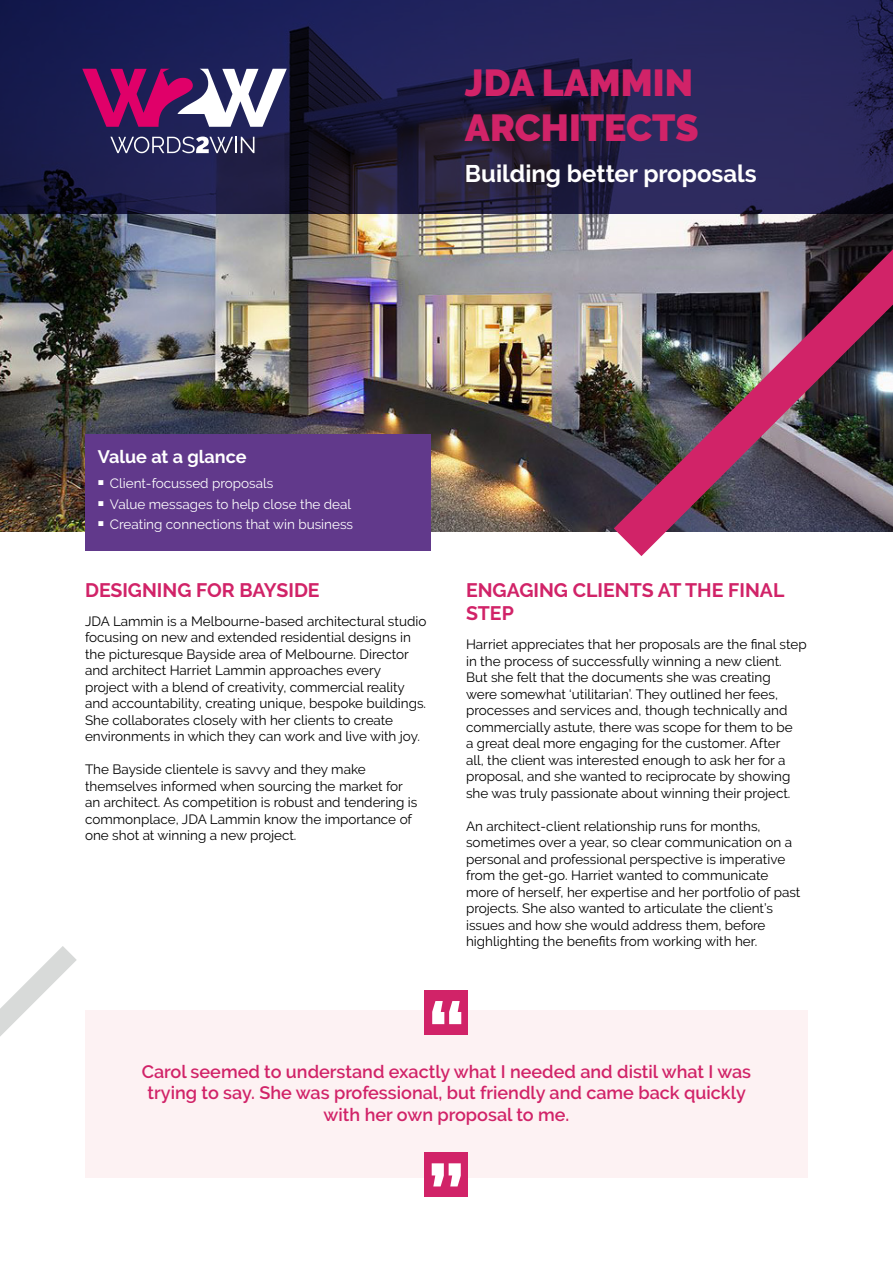
<style>
.page{position:relative;width:893px;height:1263px;background:#fff}
.page>*{position:absolute;margin:0;border:0;box-sizing:border-box;transform-origin:0 0}
.t1{font:900 37.5px/45px "Raleway";color:#d12368}
.t2{font:700 24px "Raleway";color:#fff}
.t3{font:700 19.5px/23.4px "Raleway";color:#d12368}
.t4{font:600 18px/21.6px "Raleway";color:#d12368;text-align:center}
.t5{font:700 18px "Raleway";color:#fff}
.t6{font:13.5px/16.5px "Raleway";color:#000}
.t7{font:13.5px "Raleway";color:#fff}
</style>
<div class="page">
<img style="left:0;top:214px;width:893px;height:317px">
<svg style="left:0;top:0;width:893px;height:214px;background:#201f4c"></svg>
<svg style="left:110px;top:137px;width:144px;height:16px"></svg>
<svg style="left:82px;top:69px;width:205px;height:58px"></svg>
<div style="left:85px;top:434px;width:346px;height:116px;background:#61398b"></div>
<div style="left:85px;top:1010px;width:723px;height:167px;background:#fdf2f3"></div>
<div style="left:425px;top:990px;width:43px;height:45px;background:#d12368"></div>
<svg style="left:432px;top:1001px;width:29px;height:23px"></svg>
<div style="left:425px;top:1152px;width:43px;height:45px;background:#d12368"></div>
<svg style="left:432px;top:1163px;width:29px;height:23px"></svg>
<img style="left:614px;top:249px;width:279px;height:307px">
<svg style="left:0;top:946px;width:77px;height:90px"></svg>
<h1 class="t1" style="left:465px;top:60px;width:235px">JDA LAMMIN<br>ARCHITECTS</h1>
<h2 class="t2" style="left:465px;top:160px;width:293px">Building better proposals</h2>
<h3 class="t5" style="left:98px;top:447px;width:150px">Value at a glance</h3>
<p class="t7" style="left:98px;top:475px;width:177px"><sup>■</sup> Client-focussed proposals</p>
<p class="t7" style="left:98px;top:496px;width:255px"><sup>■</sup> Value messages to help close the deal</p>
<p class="t7" style="left:98px;top:516px;width:257px"><sup>■</sup> Creating connections that win business</p>
<h3 class="t3" style="left:85px;top:578px;width:236px">DESIGNING FOR BAYSIDE</h3>
<p class="t6" style="left:85px;top:613px;width:343px">JDA Lammin is a Melbourne-based architectural studio focusing on new and extended residential designs in the picturesque Bayside area of Melbourne. Director and architect Harriet Lammin approaches every project with a blend of creativity, commercial reality and accountability, creating unique, bespoke buildings.<br>She collaborates closely with her clients to create environments in which they can work and live with joy.</p>
<p class="t6" style="left:85px;top:761px;width:334px">The Bayside clientele is savvy and they make themselves informed when sourcing the market for an architect. As competition is robust and tendering is commonplace, JDA Lammin know the importance of one shot at winning a new project.</p>
<h3 class="t3" style="left:466px;top:578px;width:320px">ENGAGING CLIENTS AT THE FINAL<br>STEP</h3>
<p class="t6" style="left:466px;top:636px;width:342px">Harriet appreciates that her proposals are the final step in the process of successfully winning a new client.<br>But she felt that the documents she was creating<br>were somewhat ‘utilitarian’. They outlined her fees, processes and services and, though technically and commercially astute, there was scope for them to be<br>a great deal more engaging for the customer. After<br>all, the client was interested enough to ask her for a proposal, and she wanted to reciprocate by showing she was truly passionate about winning their project.</p>
<p class="t6" style="left:466px;top:818px;width:336px">An architect-client relationship runs for months, sometimes over a year, so clear communication on a personal and professional perspective is imperative from the get-go. Harriet wanted to communicate more of herself, her expertise and her portfolio of past projects. She also wanted to articulate the client’s issues and how she would address them, before highlighting the benefits from working with her.</p>
<h3 class="t4" style="left:142px;top:1061px;width:611px">Carol seemed to understand exactly what I needed and distil what I was trying to say. She was professional, but friendly and came back quickly with her own proposal to me.</h3>
</div>
